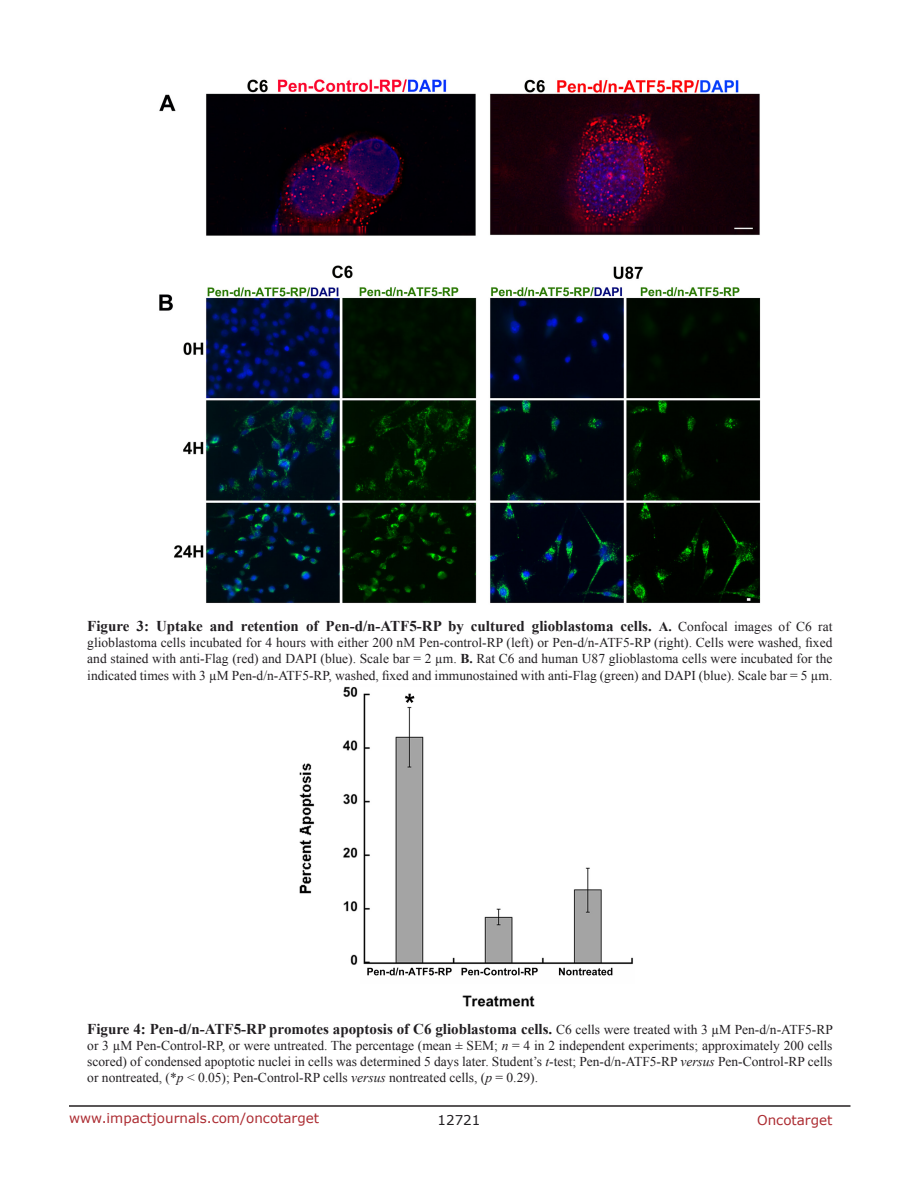
<style>
.page{position:relative;width:918px;height:1188px;background:#fff}
.page>*{position:absolute;margin:0;border:0;box-sizing:border-box;transform-origin:0 0}
.FigureText{font:700 15px "Times New Roman";color:#221f22}
.FigureText-2{font:13.5px/16.2px "Times New Roman";color:#221f22;text-align:justify}
.t1{font:13.5px "Verdana";color:#ac2b31}
.t2{font:13.5px "Verdana";color:#221f22}
.s1{font-size:13.5px}
.s2{font-weight:400;font-size:13.5px}
.s3{font-weight:700}
.s4{font-style:italic}
</style>
<div class="page">
<hr style="left:69px;top:1105px;width:781px;height:2px;background:#231f20">
<img style="left:159px;top:79px;width:602px;height:524px">
<img style="left:299px;top:686px;width:334px;height:321px">
<p class="FigureText" style="left:87px;top:616px;width:747px">Figure 3: Uptake and retention of Pen-d/n-ATF5-RP by cultured glioblastoma cells. <span class="s1">A.</span> <span class="s2">Confocal images of C6 rat</span></p>
<p class="FigureText-2" style="left:87px;top:634px;width:747px">glioblastoma cells incubated for 4 hours with either 200 nM Pen-control-RP (left) or Pen-d/n-ATF5-RP (right). Cells were washed, fixed and stained with anti-Flag (red) and DAPI (blue). Scale bar = 2 µm. <span class="s3">B.</span> Rat C6 and human U87 glioblastoma cells were incubated for the indicated times with 3 µM Pen-d/n-ATF5-RP, washed, fixed and immunostained with anti-Flag (green) and DAPI (blue). Scale bar = 5 µm.</p>
<p class="FigureText" style="left:87px;top:1018px;width:747px">Figure 4: Pen-d/n-ATF5-RP promotes apoptosis of C6 glioblastoma cells. <span class="s2">C6 cells were treated with 3 µM Pen-d/n-ATF5-RP</span></p>
<p class="FigureText-2" style="left:87px;top:1037px;width:747px">or 3 µM Pen-Control-RP, or were untreated. The percentage (mean ± SEM; <span class="s4">n</span> = 4 in 2 independent experiments; approximately 200 cells scored) of condensed apoptotic nuclei in cells was determined 5 days later. Student’s <span class="s4">t</span>-test; Pen-d/n-ATF5-RP <span class="s4">versus</span> Pen-Control-RP cells or nontreated, (*<span class="s4">p</span> &lt; 0.05); Pen-Control-RP cells <span class="s4">versus</span> nontreated cells, (<span class="s4">p</span> = 0.29).</p>
<p class="t1" style="left:69px;top:1109px;width:252px">www.impactjournals.com/oncotarget</p>
<p class="t2" style="left:438px;top:1111px;width:44px">12721</p>
<p class="t1" style="left:757px;top:1111px;width:77px">Oncotarget</p>
</div>
